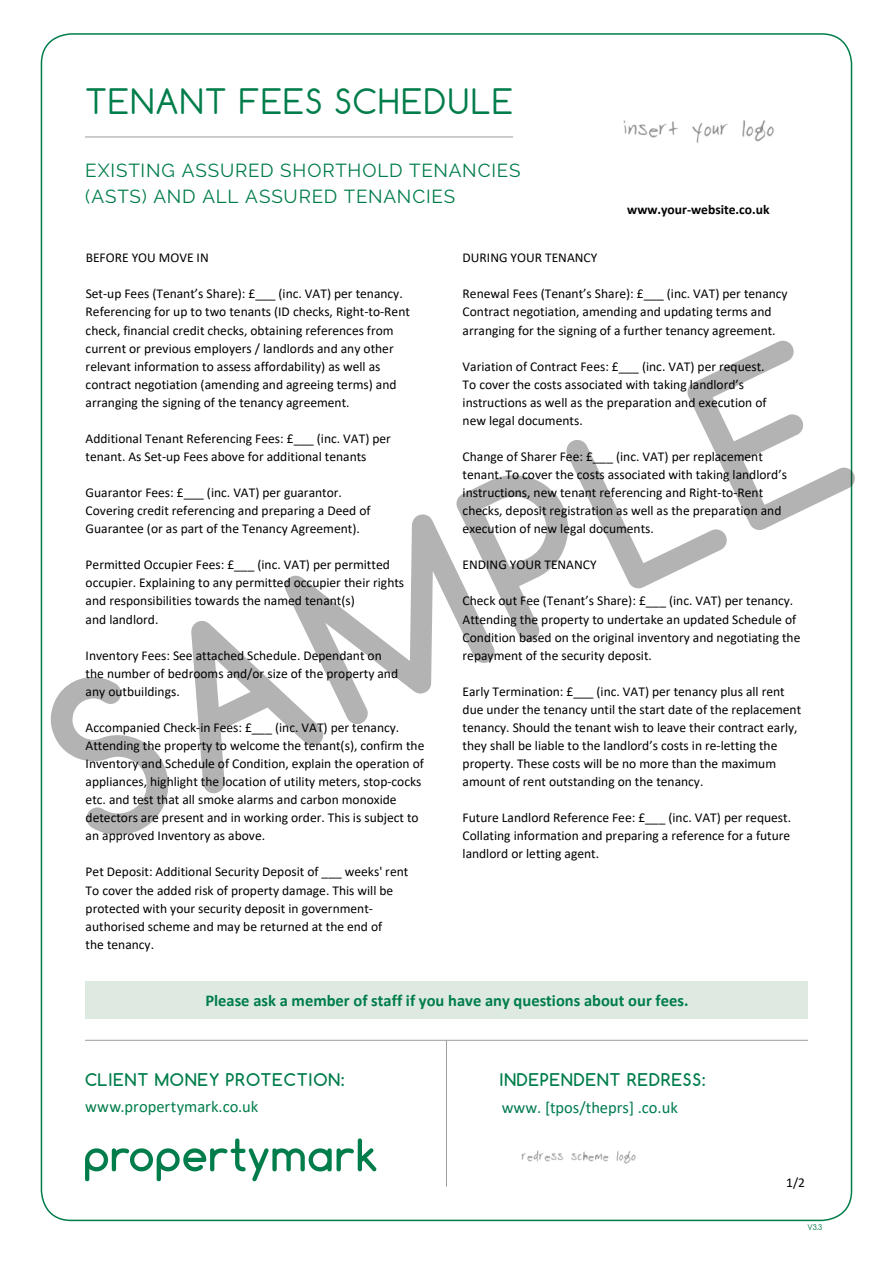
<style>
.page{position:relative;width:893px;height:1263px;background:#fff}
.page>*{position:absolute;margin:0;border:0;box-sizing:border-box;transform-origin:0 0}
.t1{font:700 207.9px "Comfortaa";color:#000}
.t2{font:33px "Comfortaa";letter-spacing:.045em;color:#007d4a}
.t3{font:18.75px/25.7px "Raleway";letter-spacing:.045em;color:#007d4a}
.t4{font:700 16.5px "Calibri";color:#007d4a}
.t5{font:700 16.5px "Comfortaa";letter-spacing:.06em;color:#007d4a}
.t6{font:16.5px "Calibri";color:#007a52}
.t7{font:16.5px "Calibri";color:#007d4a}
.t8{font:13.5px/18px "Calibri";color:#000}
.t9{font:700 13.5px "Calibri";color:#000}
.t10{font:7.5px "Comfortaa";color:#007d4a}
.s1{font-style:inherit}
</style>
<div class="page">
<svg style="left:85px;top:1138px;width:291px;height:43px"></svg>
<hr style="left:85px;top:1040px;width:723px;height:1px;background:#9d9d9c">
<hr style="left:85px;top:137px;width:428px;height:1px;background:#9d9d9c">
<hr style="left:446px;top:1040px;width:1px;height:146px;background:#9d9d9c">
<div style="left:85px;top:981px;width:723px;height:38px;background:#dde9e1"></div>
<img style="left:623px;top:120px;width:151px;height:23px">
<img style="left:521px;top:1150px;width:115px;height:14px">
<h2 class="t2" style="left:85px;top:81px;width:430px">TENANT FEES SCHEDULE</h2>
<h3 class="t3" style="left:85px;top:158px;width:437px">EXISTING ASSURED SHORTHOLD TENANCIES (ASTS) AND ALL ASSURED TENANCIES</h3>
<p class="t9" style="left:627px;top:200px;width:144px">www.your-website.co.uk</p>
<p class="t8" style="left:86px;top:248px;width:125px">BEFORE YOU MOVE IN</p>
<p class="t8" style="left:86px;top:285px;width:326px">Set-up Fees (Tenant’s Share): £___ (inc. VAT) per tenancy.<br>Referencing for up to two tenants (ID checks, Right-to-Rent check, financial credit checks, obtaining references from current or previous employers / landlords and any other relevant information to assess affordability) as well as contract negotiation (amending and agreeing terms) and arranging the signing of the tenancy agreement.</p>
<p class="t8" style="left:86px;top:429px;width:307px">Additional Tenant Referencing Fees: £___ (inc. VAT) per tenant. As Set-up Fees above for additional tenants</p>
<p class="t8" style="left:86px;top:483px;width:286px">Guarantor Fees: £___ (inc. VAT) per guarantor.<br>Covering credit referencing and preparing a Deed of<br>Guarantee (or as part of the Tenancy Agreement).</p>
<p class="t8" style="left:86px;top:555px;width:320px">Permitted Occupier Fees: £___ (inc. VAT) per permitted occupier. Explaining to any permitted occupier their rights and responsibilities towards the named tenant(s)<br>and landlord.</p>
<p class="t8" style="left:86px;top:646px;width:314px">Inventory Fees: See attached Schedule. Dependant on the number of bedrooms and/or size of the property and any outbuildings.</p>
<p class="t8" style="left:86px;top:718px;width:340px">Accompanied Check-in Fees: £___ (inc. VAT) per tenancy.<br>Attending the property to welcome the tenant(s), confirm the Inventory and Schedule of Condition, explain the operation of appliances, highlight the location of utility meters, stop-cocks etc. and test that all smoke alarms and carbon monoxide detectors are present and in working order. This is subject to an approved Inventory as above.</p>
<p class="t8" style="left:86px;top:863px;width:324px">Pet Deposit: Additional Security Deposit of ___ weeks' rent To cover the added risk of property damage. This will be protected with your security deposit in government&shy;authorised scheme and may be returned at the end of<br>the tenancy.</p>
<p class="t8" style="left:463px;top:248px;width:136px">DURING YOUR TENANCY</p>
<p class="t8" style="left:463px;top:285px;width:327px">Renewal Fees (Tenant’s Share): £___ (inc. VAT) per tenancy<br>Contract negotiation, amending and updating terms and arranging for the signing of a further tenancy agreement.</p>
<p class="t8" style="left:463px;top:357px;width:305px">Variation of Contract Fees: £___ (inc. VAT) per request.<br>To cover the costs associated with taking landlord’s instructions as well as the preparation and execution of new legal documents.</p>
<p class="t8" style="left:463px;top:447px;width:326px">Change of Sharer Fee: £___ (inc. VAT) per replacement tenant. To cover the costs associated with taking landlord’s instructions, new tenant referencing and Right-to-Rent checks, deposit registration as well as the preparation and execution of new legal documents.</p>
<p class="t8" style="left:463px;top:555px;width:135px">ENDING YOUR TENANCY</p>
<p class="t8" style="left:463px;top:592px;width:339px">Check out Fee (Tenant’s Share): £___ (inc. VAT) per tenancy.<br>Attending the property to undertake an updated Schedule of Condition based on the original inventory and negotiating the repayment of the security deposit.</p>
<p class="t8" style="left:463px;top:682px;width:340px">Early Termination: £___ (inc. VAT) per tenancy plus all rent due under the tenancy until the start date of the replacement tenancy. Should the tenant wish to leave their contract early, they shall be liable to the landlord’s costs in re-letting the property. These costs will be no more than the maximum amount of rent outstanding on the tenancy.</p>
<p class="t8" style="left:463px;top:808px;width:330px;text-align:justify">Future Landlord Reference Fee: £___ (inc. VAT) per request.<br>Collating information and preparing a reference for a future landlord or letting agent.</p>
<h1 class="t1" style="left:2px;top:664px;width:857px;rotate:-26deg">SAMPLE</h1>
<p class="t4" style="left:205px;top:989px;width:484px">Please ask a member of staff if you have any questions about our fees.</p>
<p class="t5" style="left:85px;top:1069px;width:261px">CLIENT MONEY PROTECTION:</p>
<p class="t5" style="left:500px;top:1069px;width:207px">INDEPENDENT REDRESS:</p>
<p class="t7" style="left:85px;top:1095px;width:175px">www.propertymark.co.uk</p>
<p class="t6" style="left:502px;top:1096px;width:178px">www. [tpos/theprs] .co.uk</p>
<p class="t8" style="left:786px;top:1173px;width:20px">1/2</p>
<p class="t10" style="left:807px;top:1223px;width:16px">V3.<span class="s1">3</span></p>
</div>
